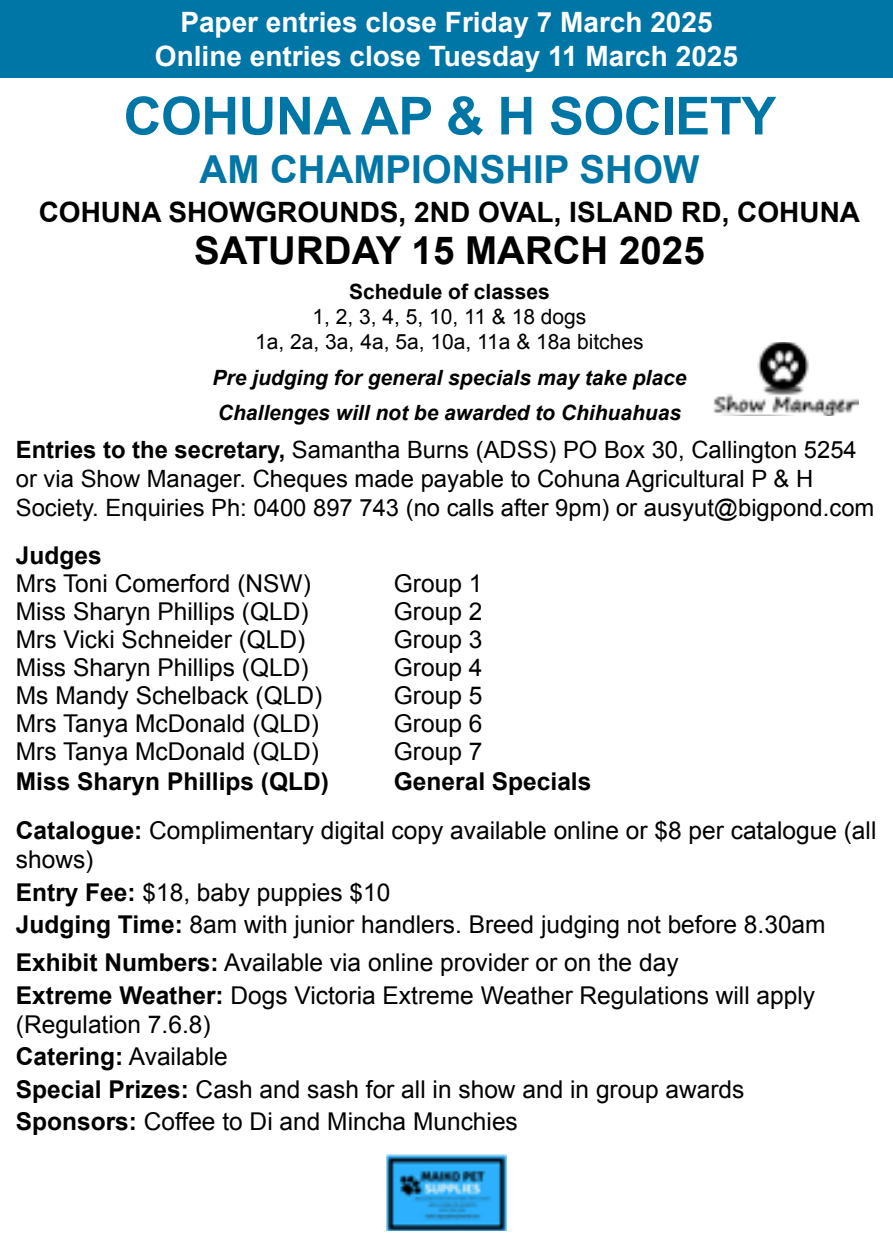
<style>
.page{position:relative;width:893px;height:1241px;background:#fff}
.page>*{position:absolute;margin:0;border:0;box-sizing:border-box;transform-origin:0 0}
.t1{font:700 52.5px "Arial";letter-spacing:-.01em;color:#0076a7}
.t2{font:700 38.5px "Arial";color:#000}
.t3{font:700 38.5px "Arial";color:#0076a7}
.t4{font:700 28px/33.6px "Arial";color:#fff;text-align:center}
.t5{font:700 28px "Arial";color:#000}
.t6{font:24.5px/32.2px "Arial";color:#000}
.t7{font:700 24.5px "Arial";color:#000}
.t8{font:23.8px/29.1px "Arial";color:#000}
.t9{font:italic 700 21px/35px "Arial";color:#000}
.t10{font:21px/25.2px "Arial";color:#000;text-align:center}
.t11{font:700 21px "Arial";color:#000}
.s1{font-weight:700}
</style>
<div class="page">
<div style="left:0;top:0;width:893px;height:77px;background:#0076a7"></div>
<img style="left:713px;top:342px;width:145px;height:74px">
<img style="left:387px;top:1154px;width:119px;height:76px">
<p class="t4" style="left:155px;top:6px;width:585px">Paper entries close Friday 7 March 2025<br>Online entries close Tuesday 11 March 2025</p>
<h1 class="t1" style="left:124px;top:81px;width:654px">COHUNA AP &amp; H SOCIETY</h1>
<h2 class="t3" style="left:200px;top:144px;width:501px">AM CHAMPIONSHIP SHOW</h2>
<p class="t5" style="left:39px;top:194px;width:823px">COHUNA SHOWGROUNDS, 2ND OVAL, ISLAND RD, COHUNA</p>
<h2 class="t2" style="left:194px;top:225px;width:512px">SATURDAY 15 MARCH 2025</h2>
<p class="t11" style="left:349px;top:278px;width:202px">Schedule of classes</p>
<p class="t10" style="left:255px;top:304px;width:390px">1, 2, 3, 4, 5, 10, 11 &amp; 18 dogs<br>1a, 2a, 3a, 4a, 5a, 10a, 11a &amp; 18a bitches</p>
<p class="t9" style="left:213px;top:360px;width:475px">Pre judging for general specials may take place<br>Challenges will not be awarded to Chihuahuas</p>
<p class="t8" style="left:16px;top:435px;width:860px"><span class="s1">Entries to the secretary,</span> Samantha Burns (ADSS) PO Box 30, Callington 5254 or via Show Manager. Cheques made payable to Cohuna Agricultural P &amp; H<br>Society. Enquiries Ph: 0400 897 743 (no calls after 9pm) or ausyut@bigpond.com</p>
<p class="t7" style="left:16px;top:539px;width:87px">Judges</p>
<p class="t6" style="left:16px;top:567px;width:296px">Mrs Toni Comerford (NSW)</p>
<p class="t6" style="left:394px;top:567px;width:90px">Group 1</p>
<p class="t6" style="left:16px;top:595px;width:294px">Miss Sharyn Phillips (QLD)</p>
<p class="t6" style="left:394px;top:595px;width:90px">Group 2</p>
<p class="t6" style="left:16px;top:623px;width:291px">Mrs Vicki Schneider (QLD)</p>
<p class="t6" style="left:394px;top:623px;width:90px">Group 3</p>
<p class="t6" style="left:16px;top:651px;width:294px">Miss Sharyn Phillips (QLD)</p>
<p class="t6" style="left:394px;top:651px;width:90px">Group 4</p>
<p class="t6" style="left:16px;top:679px;width:308px">Ms Mandy Schelback (QLD)</p>
<p class="t6" style="left:394px;top:679px;width:90px">Group 5</p>
<p class="t6" style="left:16px;top:707px;width:305px">Mrs Tanya McDonald (QLD)</p>
<p class="t6" style="left:394px;top:707px;width:90px">Group 6</p>
<p class="t6" style="left:16px;top:735px;width:305px">Mrs Tanya McDonald (QLD)</p>
<p class="t6" style="left:394px;top:735px;width:90px">Group 7</p>
<p class="t7" style="left:16px;top:764px;width:315px">Miss Sharyn Phillips (QLD)</p>
<p class="t6" style="left:16px;top:756px;width:862px;line-height:49.4px;text-indent:378px"><span class="s1">General Specials<br>Catalogue:</span> Complimentary digital copy available online or $8 per catalogue (all</p>
<p class="t6" style="left:16px;top:843px;width:811px">shows)<br><span class="s1">Entry Fee:</span> $18, baby puppies $10<br><span class="s1">Judging Time:</span> 8am with junior handlers. Breed judging not before 8.30am</p>
<p class="t6" style="left:16px;top:946px;width:801px"><span class="s1">Exhibit Numbers:</span> Available via online provider or on the day<br><span class="s1">Extreme Weather:</span> Dogs Victoria Extreme Weather Regulations will apply</p>
<p class="t6" style="left:16px;top:1008px;width:730px">(Regulation 7.6.8)<br><span class="s1">Catering:</span> Available<br><span class="s1">Special Prizes:</span> Cash and sash for all in show and in group awards <span class="s1">Sponsors:</span> Coffee to Di and Mincha Munchies</p>
</div>
